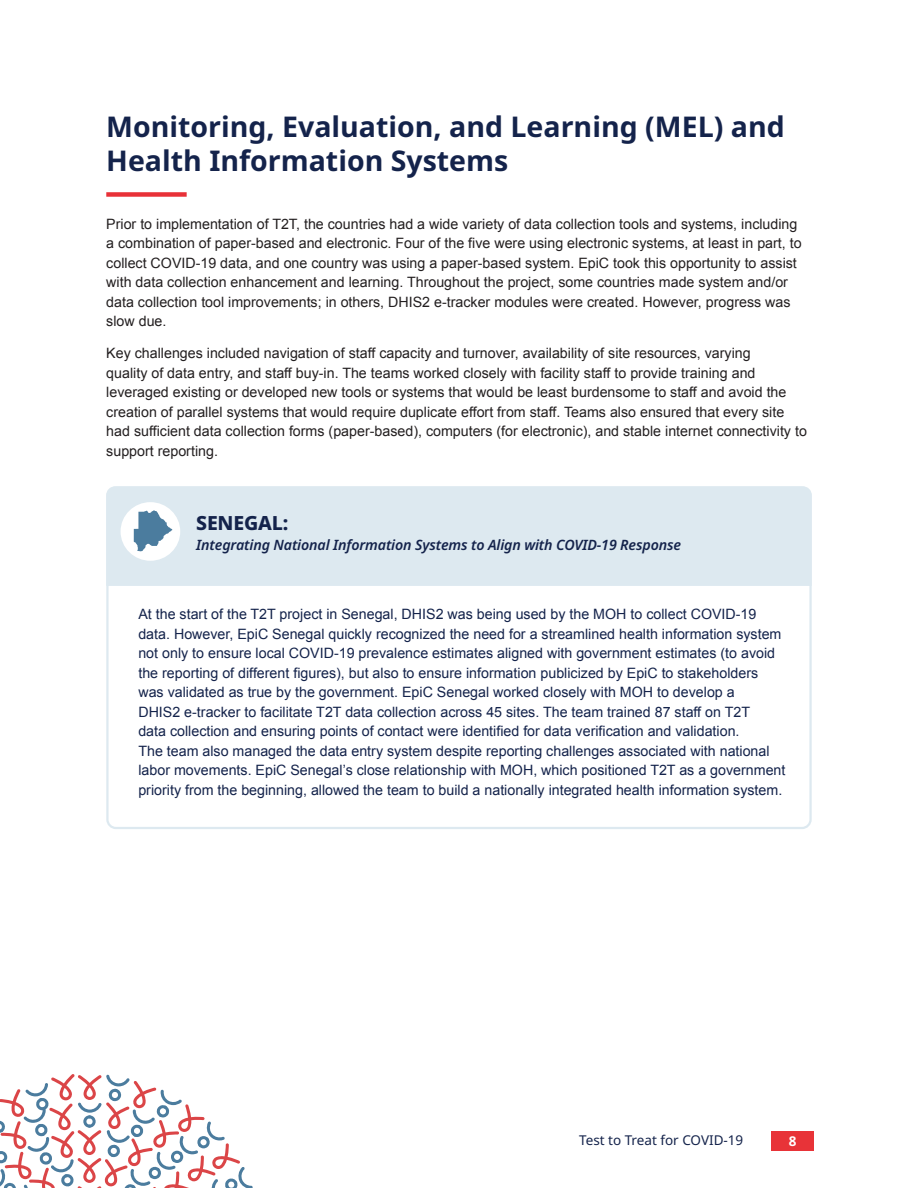
<style>
.page{position:relative;width:918px;height:1188px;background:#fff}
.page>*{position:absolute;margin:0;border:0;box-sizing:border-box;transform-origin:0 0}
.RULE{font:700 28.5px/34.2px "Noto Sans";color:#14234b}
.Body{font:800 19.5px "Noto Sans";letter-spacing:-.01em;color:#14234b}
.Body-2{font:14.25px/19.5px "Arial";color:#231f20}
.Body-3{font:14.25px/19.5px "Arial";color:#14234b}
.Body-4{font:italic 600 14.25px "Noto Sans";letter-spacing:-.01em;color:#14234b}
.t1{font:13.5px "Noto Sans";color:#14234b}
.t2{font:700 13.5px "Noto Sans";color:#fff}
</style>
<div class="page">
<div style="left:772px;top:1131px;width:42px;height:19px;background:#e83338"></div>
<div style="left:106px;top:192px;width:81px;height:5px;background:#e83138"></div>
<div style="left:109px;top:489px;width:700px;height:97px;background:#dde9f0"></div>
<div style="left:106px;top:486px;width:706px;height:343px;border:2px solid #dde9f0;border-radius:9px"></div>
<div style="left:121px;top:502px;width:59px;height:59px;background:#fff;border-radius:50%"></div>
<svg style="left:134px;top:510px;width:39px;height:42px"></svg>
<svg style="left:0;top:1074px;width:253px;height:114px"></svg>
<p class="RULE" style="left:106px;top:110px;width:680px">Monitoring, Evaluation, and Learning (MEL) and<br>Health Information Systems</p>
<p class="Body-2" style="left:106px;top:214px;width:697px">Prior to implementation of T2T, the countries had a wide variety of data collection tools and systems, including a combination of paper-based and electronic. Four of the five were using electronic systems, at least in part, to collect COVID-19 data, and one country was using a paper-based system. EpiC took this opportunity to assist with data collection enhancement and learning. Throughout the project, some countries made system and/or data collection tool improvements; in others, DHIS2 e-tracker modules were created. However, progress was slow due.</p>
<p class="Body-2" style="left:106px;top:344px;width:702px">Key challenges included navigation of staff capacity and turnover, availability of site resources, varying<br>quality of data entry, and staff buy-in. The teams worked closely with facility staff to provide training and leveraged existing or developed new tools or systems that would be least burdensome to staff and avoid the creation of parallel systems that would require duplicate effort from staff. Teams also ensured that every site had sufficient data collection forms (paper-based), computers (for electronic), and stable internet connectivity to support reporting.</p>
<p class="Body" style="left:196px;top:509px;width:94px">SENEGAL:</p>
<p class="Body-4" style="left:196px;top:535px;width:486px">Integrating National Information Systems to Align with COVID-19 Response</p>
<p class="Body-3" style="left:138px;top:605px;width:649px">At the start of the T2T project in Senegal, DHIS2 was being used by the MOH to collect COVID-19 data. However, EpiC Senegal quickly recognized the need for a streamlined health information system not only to ensure local COVID-19 prevalence estimates aligned with government estimates (to avoid the reporting of different figures), but also to ensure information publicized by EpiC to stakeholders was validated as true by the government. EpiC Senegal worked closely with MOH to develop a<br>DHIS2 e-tracker to facilitate T2T data collection across 45 sites. The team trained 87 staff on T2T<br>data collection and ensuring points of contact were identified for data verification and validation.<br>The team also managed the data entry system despite reporting challenges associated with national labor movements. EpiC Senegal’s close relationship with MOH, which positioned T2T as a government priority from the beginning, allowed the team to build a nationally integrated health information system.</p>
<p class="t1" style="left:579px;top:1131px;width:166px">Test to Treat for COVID-19</p>
<p class="t2" style="left:789px;top:1131px;width:9px">8</p>
</div>
